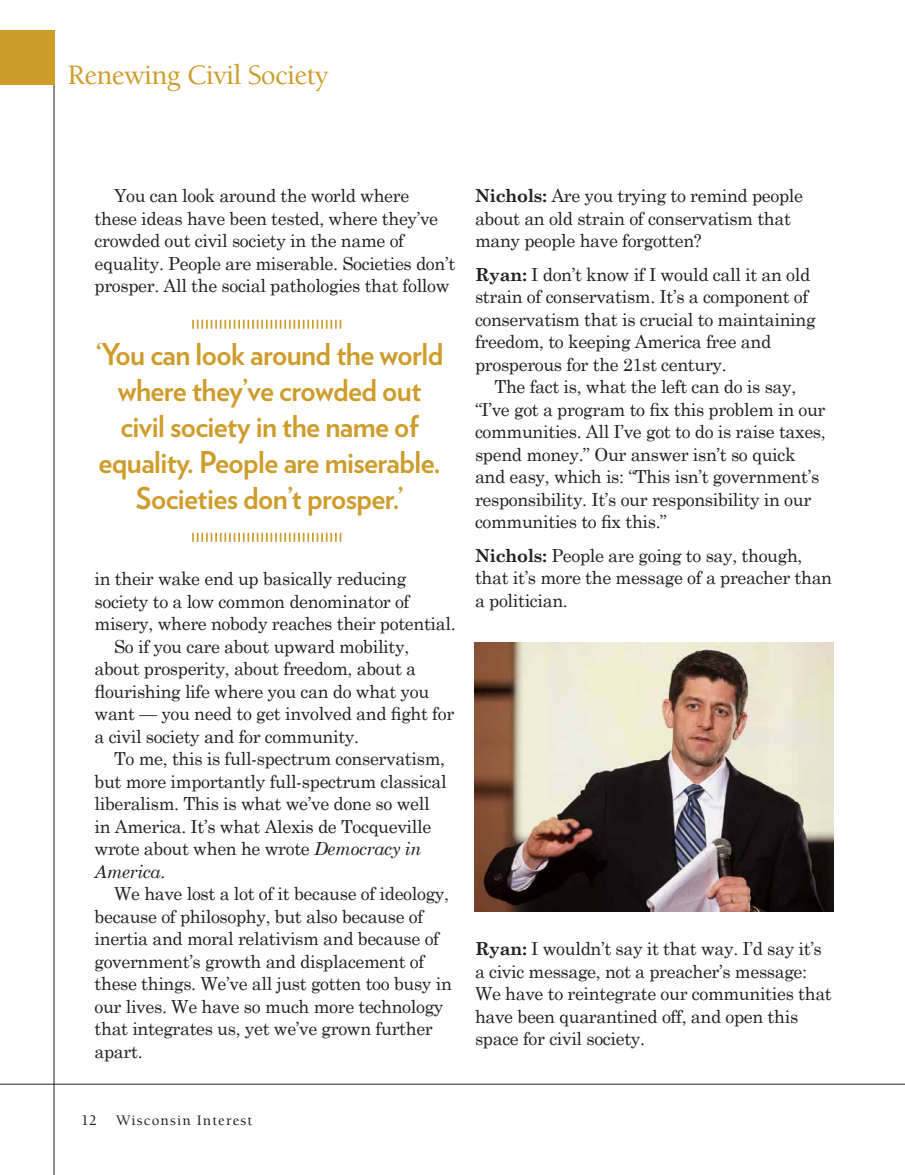
<style>
.page{position:relative;width:905px;height:1175px;background:#fff}
.page>*{position:absolute;margin:0;border:0;box-sizing:border-box;transform-origin:0 0}
.t1{font:700 30px/36px "Verlag";letter-spacing:-.02em;color:#ce9c2b;text-align:center}
.t2{font:500 28.8px "Berkeley";letter-spacing:-.025em;color:#ce9c2b}
.t3{font:18px/22.5px "Century Schoolbook";letter-spacing:-.02em;color:#231f20}
.t4{font:italic 18px "Century Schoolbook";letter-spacing:-.02em;color:#231f20}
.t5{font:500 15px "Berkeley";letter-spacing:.075em;color:#231f20}
.s1{font-style:italic}
.s2{font-style:normal}
.s3{font-weight:700}
</style>
<div class="page">
<hr style="left:0;top:1083px;width:904px;height:1px;background:#231f20">
<hr style="left:54px;top:30px;width:1px;height:1144px;background:#231f20">
<div style="left:0;top:30px;width:54px;height:54px;background:#ce9c2b"></div>
<svg style="left:192px;top:320px;width:149px;height:9px"></svg>
<svg style="left:192px;top:533px;width:149px;height:9px"></svg>
<img style="left:475px;top:642px;width:359px;height:270px">
<h2 class="t2" style="left:68px;top:60px;width:263px">Renewing Civil Society</h2>
<p class="t3" style="left:94px;top:184px;width:362px;text-indent:19px">You can look around the world where these ideas have been tested, where they’ve crowded out civil society in the name of equality. People are miserable. Societies don’t prosper. All the social pathologies that follow</p>
<h1 class="t1" style="left:96px;top:335px;width:349px">‘You can look around the world where they’ve crowded out civil society in the name of equality. People are miserable.<br>Societies don’t prosper.’</h1>
<p class="t3" style="left:94px;top:567px;width:313px">in their wake end up basically reducing</p>
<p class="t3" style="left:94px;top:589px;width:316px">society to a low common denominator of</p>
<p class="t3" style="left:94px;top:612px;width:362px">misery, where nobody reaches their potential.</p>
<p class="t3" style="left:114px;top:634px;width:297px">So if you care about upward mobility,</p>
<p class="t3" style="left:94px;top:657px;width:323px">about prosperity, about freedom, about a</p>
<p class="t3" style="left:94px;top:679px;width:336px">flourishing life where you can do what you</p>
<p class="t3" style="left:94px;top:702px;width:361px">want — you need to get involved and fight for</p>
<p class="t3" style="left:94px;top:724px;width:266px">a civil society and for community.</p>
<p class="t3" style="left:114px;top:747px;width:332px">To me, this is full-spectrum conservatism,</p>
<p class="t3" style="left:94px;top:769px;width:353px">but more importantly full-spectrum classical</p>
<p class="t3" style="left:94px;top:792px;width:336px">liberalism. This is what we’ve done so well</p>
<p class="t3" style="left:94px;top:814px;width:338px">in America. It’s what Alexis de Tocqueville</p>
<p class="t3" style="left:94px;top:837px;width:328px">wrote about when he wrote <span class="s1">Democracy in</span></p>
<p class="t4" style="left:94px;top:860px;width:72px">America<span class="s2">.</span></p>
<p class="t3" style="left:114px;top:882px;width:336px">We have lost a lot of it because of ideology,</p>
<p class="t3" style="left:94px;top:904px;width:330px">because of philosophy, but also because of</p>
<p class="t3" style="left:94px;top:927px;width:346px">inertia and moral relativism and because of</p>
<p class="t3" style="left:94px;top:949px;width:331px">government’s growth and displacement of</p>
<p class="t3" style="left:94px;top:972px;width:359px">these things. We’ve all just gotten too busy in</p>
<p class="t3" style="left:94px;top:994px;width:350px">our lives. We have so much more technology</p>
<p class="t3" style="left:94px;top:1017px;width:340px">that integrates us, yet we’ve grown further</p>
<p class="t3" style="left:94px;top:1039px;width:50px">apart.</p>
<p class="t3" style="left:475px;top:184px;width:329px"><span class="s3">Nichols:</span> Are you trying to remind people about an old strain of conservatism that many people have forgotten?</p>
<p class="t3" style="left:475px;top:262px;width:342px"><span class="s3">Ryan:</span> I don’t know if I would call it an old strain of conservatism. It’s a component of conservatism that is crucial to maintaining freedom, to keeping America free and prosperous for the 21st century.</p>
<p class="t3" style="left:475px;top:375px;width:352px;text-indent:19px">The fact is, what the left can do is say, “I’ve got a program to fix this problem in our communities. All I’ve got to do is raise taxes, spend money.” Our answer isn’t so quick and easy, which is: “This isn’t government’s responsibility. It’s our responsibility in our communities to fix this.”</p>
<p class="t3" style="left:475px;top:543px;width:358px"><span class="s3">Nichols:</span> People are going to say, though, that it’s more the message of a preacher than a politician.</p>
<p class="t3" style="left:475px;top:937px;width:358px"><span class="s3">Ryan:</span> I wouldn’t say it that way. I’d say it’s a civic message, not a preacher’s message:<br>We have to reintegrate our communities that have been quarantined off, and open this space for civil society.</p>
<p class="t5" style="left:81px;top:1112px;width:17px">12</p>
<p class="t5" style="left:116px;top:1112px;width:138px">Wisconsin Interest</p>
</div>
